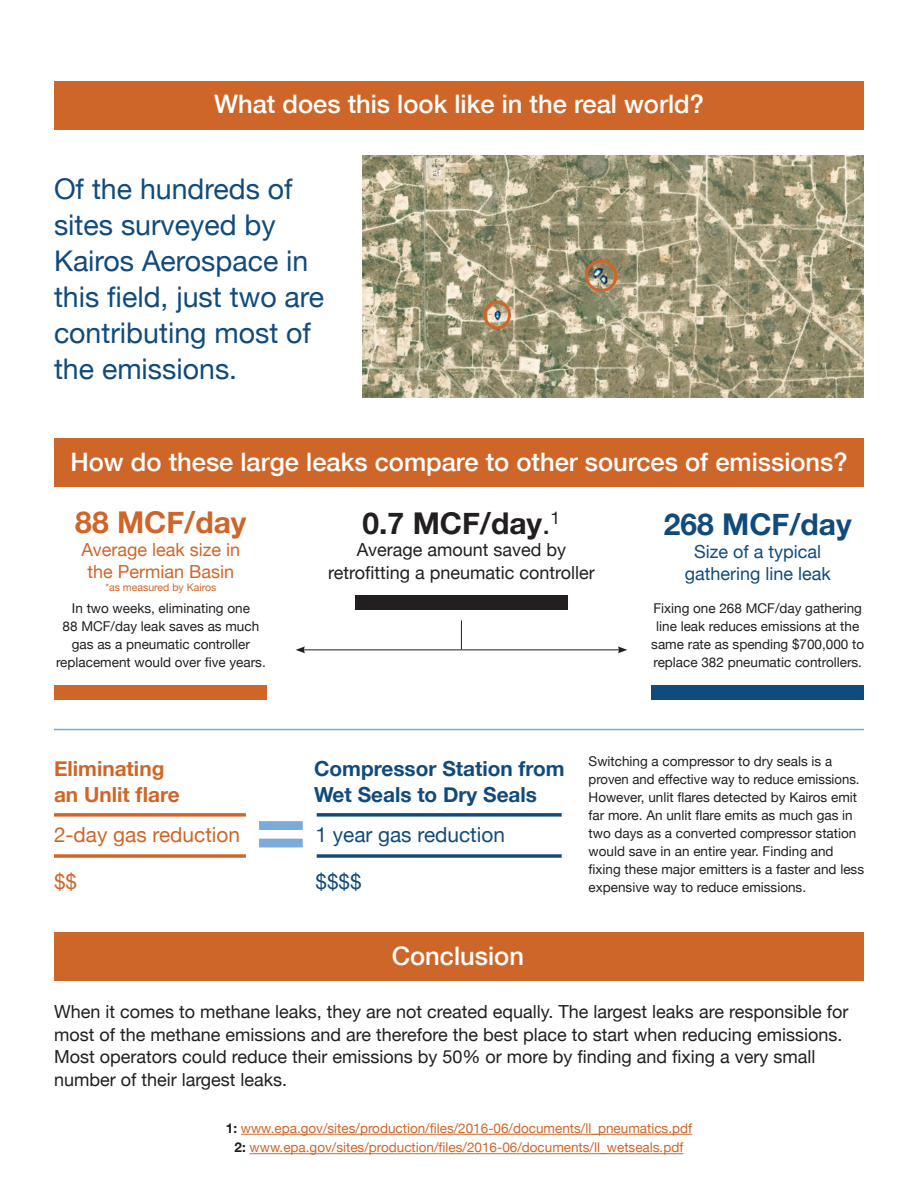
<style>
.page{position:relative;width:918px;height:1188px;background:#fff}
.page>*{position:absolute;margin:0;border:0;box-sizing:border-box;transform-origin:0 0}
.t1{font:500 86.7px "Helvetica Neue";color:#7aabd9}
.t2{font:700 30px "Helvetica Neue";color:#231f20}
.t3{font:700 30px "Helvetica Neue";color:#114b7b}
.t4{font:700 30px "Helvetica Neue";color:#cf6629}
.t5{font:28.5px/36px "Helvetica Neue";color:#114b7b}
.t6{font:500 25.5px "Helvetica Neue";color:#fff}
.t7{font:700 20.85px/26px "Helvetica Neue";color:#114b7b}
.t8{font:700 20.85px/26px "Helvetica Neue";color:#cf6629}
.t9{font:20.85px "Helvetica Neue";color:#114b7b}
.t10{font:20.85px "Helvetica Neue";color:#cf6629}
.t11{font:18px/22.5px "Helvetica Neue";color:#231f20}
.t12{font:18px/22.5px "Helvetica Neue";color:#cf6629;text-align:center}
.t13{font:18px/22.5px "Helvetica Neue";color:#114b7b;text-align:center}
.t14{font:13.5px/18px "Helvetica Neue";color:#231f20;text-align:center}
.t15{font:13.5px "Helvetica Neue";color:#cf6629}
.t16{font:10.5px "Helvetica Neue";color:#cf6629}
.s1{font-weight:400}
.s2{font-weight:700;color:#231f20}
</style>
<div class="page">
<hr style="left:241px;top:1134px;width:451px;height:1px;background:#cf6629">
<hr style="left:250px;top:1153px;width:433px;height:1px;background:#cf6629">
<img style="left:363px;top:156px;width:501px;height:241px">
<div style="left:585px;top:260px;width:32px;height:32px;border:3px solid #cf6629;border-radius:50%"></div>
<div style="left:484px;top:301px;width:27px;height:28px;border:3px solid #cf6629;border-radius:50%"></div>
<div style="left:54px;top:81px;width:810px;height:49px;background:#cf6629"></div>
<div style="left:54px;top:438px;width:810px;height:49px;background:#cf6629"></div>
<div style="left:54px;top:932px;width:810px;height:49px;background:#cf6629"></div>
<hr style="left:54px;top:729px;width:810px;height:1px;background:#7aabd9">
<svg style="left:54px;top:854px;width:192px;height:4px"></svg>
<svg style="left:54px;top:813px;width:192px;height:4px"></svg>
<svg style="left:317px;top:813px;width:245px;height:4px"></svg>
<svg style="left:317px;top:854px;width:245px;height:4px"></svg>
<div style="left:55px;top:685px;width:212px;height:14px;background:#cf6629"></div>
<div style="left:652px;top:685px;width:212px;height:14px;background:#114b7b"></div>
<hr style="left:303px;top:649px;width:317px;height:1px;background:#231f20">
<svg style="left:296px;top:646px;width:9px;height:7px"></svg>
<svg style="left:618px;top:646px;width:9px;height:7px"></svg>
<svg style="left:461px;top:620px;width:1px;height:29px"></svg>
<div style="left:355px;top:595px;width:213px;height:15px;background:#231f20"></div>
<p class="t6" style="left:214px;top:84px;width:491px">What does this look like in the real world?</p>
<p class="t5" style="left:54px;top:172px;width:272px">Of the hundreds of sites surveyed by<br>Kairos Aerospace in this field, just two are contributing most of the emissions.</p>
<p class="t6" style="left:70px;top:441px;width:779px">How do these large leaks compare to other sources of emissions?</p>
<p class="t4" style="left:75px;top:499px;width:173px">88 MCF/day</p>
<p class="t12" style="left:82px;top:539px;width:160px">Average leak size in the Permian Basin</p>
<p class="t16" style="left:105px;top:580px;width:112px">*as measured by Kairos</p>
<p class="t2" style="left:363px;top:500px;width:199px">0.7 MCF/day<span class="s1">.</span><sup>1</sup></p>
<p class="t11" style="left:328px;top:540px;width:268px;text-align:center">Average amount saved by retrofitting a pneumatic controller</p>
<p class="t3" style="left:664px;top:501px;width:189px">268 MCF/day</p>
<p class="t13" style="left:685px;top:541px;width:148px">Size of a typical gathering line leak</p>
<p class="t14" style="left:56px;top:600px;width:211px">In two weeks, eliminating one<br>88 MCF/day leak saves as much gas as a pneumatic controller replacement would over five years.</p>
<p class="t14" style="left:651px;top:600px;width:214px">Fixing one 268 MCF/day gathering line leak reduces emissions at the same rate as spending $700,000 to replace 382 pneumatic controllers.</p>
<p class="t8" style="left:54px;top:756px;width:127px">Eliminating an Unlit flare</p>
<p class="t7" style="left:314px;top:756px;width:252px">Compressor Station from<br>Wet Seals to Dry Seals</p>
<p class="t10" style="left:54px;top:820px;width:188px">2-day gas reduction</p>
<p class="t10" style="left:54px;top:867px;width:25px">$$</p>
<p class="t1" style="left:255px;top:756px;width:53px">=</p>
<p class="t9" style="left:315px;top:820px;width:191px">1 year gas reduction</p>
<p class="t9" style="left:315px;top:867px;width:48px">$$$$</p>
<p class="t6" style="left:392px;top:936px;width:134px">Conclusion</p>
<p class="t14" style="left:589px;top:753px;width:277px;text-align:left">Switching a compressor to dry seals is a proven and effective way to reduce emissions.<br>However, unlit flares detected by Kairos emit far more. An unlit flare emits as much gas in two days as a converted compressor station would save in an entire year. Finding and fixing these major emitters is a faster and less expensive way to reduce emissions.</p>
<p class="t11" style="left:54px;top:1002px;width:796px">When it comes to methane leaks, they are not created equally. The largest leaks are responsible for most of the methane emissions and are therefore the best place to start when reducing emissions.<br>Most operators could reduce their emissions by 50% or more by finding and fixing a very small number of their largest leaks.</p>
<p class="t15" style="left:226px;top:1118px;width:468px"><span class="s2">1:</span> www.epa.gov/sites/production/files/2016-06/documents/ll_pneumatics.pdf</p>
<p class="t15" style="left:235px;top:1138px;width:450px"><span class="s2">2:</span> www.epa.gov/sites/production/files/2016-06/documents/ll_wetseals.pdf</p>
</div>
